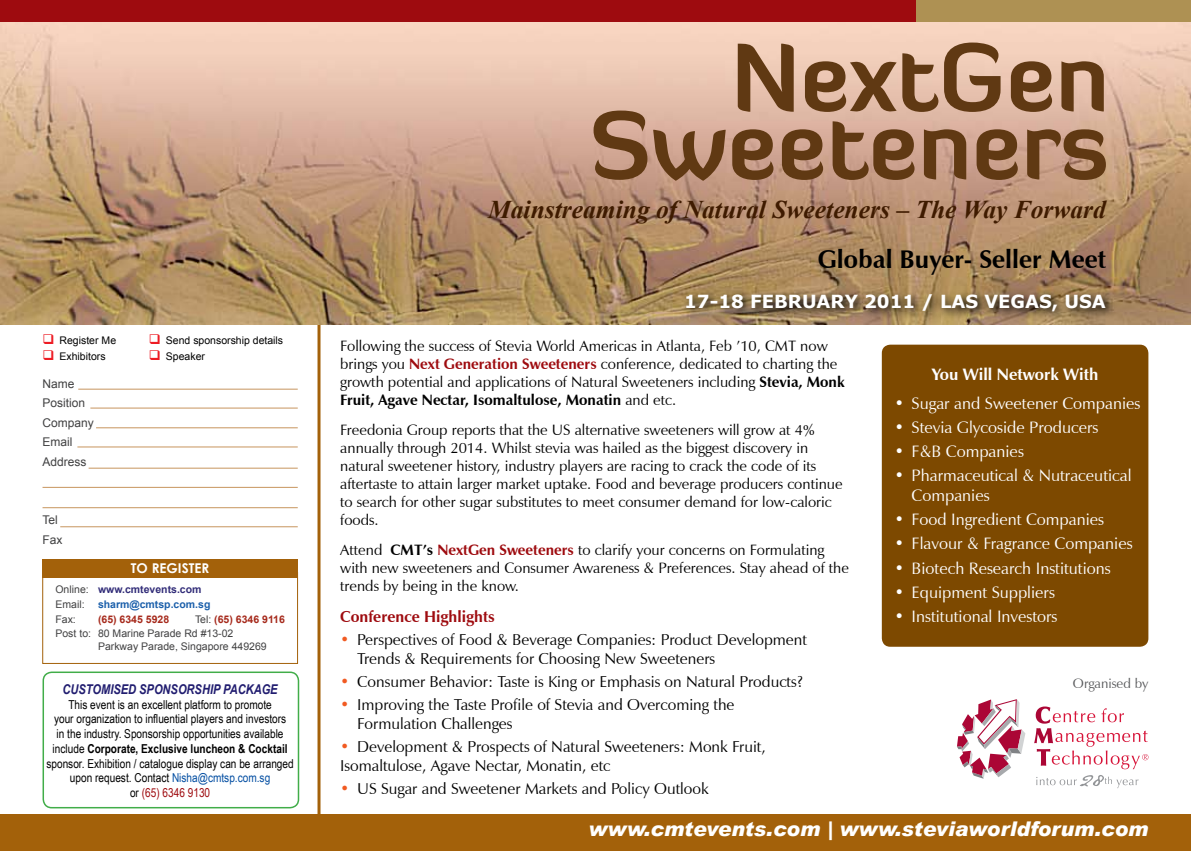
<style>
.page{position:relative;width:1191px;height:851px;background:#fff}
.page>*{position:absolute;margin:0;border:0;box-sizing:border-box;transform-origin:0 0}
.t1{font:italic 700 25.5px "Times New Roman";color:#3f1b00}
.t2{font:700 25.5px "Zapf Humanist 601 BT";color:#000}
.t3{font:italic 900 20.25px "Arial";color:#fff}
.t4{font:700 18px "Verdana";color:#fff}
.t5{font:16.5px/19.8px "Zapf Humanist 601 BT";color:#fff}
.t6{font:700 16.5px "Zapf Humanist 601 BT";color:#fff}
.t7{font:15.75px/18.9px "Zapf Humanist 601 BT";color:#000}
.t8{font:700 15.75px "Zapf Humanist 601 BT";color:#9e0b0f}
.t9{font:15px/18px "Zapf Humanist 601 BT";color:#000}
.t10{font:italic 700 13.5px "Arial Narrow";color:#211d70}
.t11{font:13.5px "Zapf Humanist 601 BT";color:#58595b}
.t12{font:700 13.5px "Century Gothic";color:#fff}
.t13{font:12.3px/14.7px "Arial Narrow";color:#000;text-align:center}
.t14{font:12px/19.5px "Arial";color:#414142}
.t15{font:10.5px/14.7px "Arial";color:#414142}
.t16{font:10.5px "Arial";color:#000}
.t17{font:700 10.5px/14.7px "Arial";color:#322d79}
.t18{font:700 10.5px "Arial";color:#1c60ab}
.t19{font:700 10.5px "Arial";color:#a62a1c}
.s1{color:#ed1c24}
.s2{font-weight:400;color:#414142}
.s3{font-weight:700;color:#a62a1c}
.s4{font-weight:700}
.s5{color:#034ea2}
.s6{color:#9e0b0f}
.s7{font-weight:700;color:#9e0b0f}
.s8{color:#f15a22}
</style>
<div class="page">
<hr style="left:317px;top:324px;width:3px;height:526px;background:#a3610a">
<img style="left:0;top:21px;width:1191px;height:303px">
<div style="left:0;top:0;width:916px;height:21px;background:#9e0b0f"></div>
<div style="left:916px;top:0;width:275px;height:21px;background:#ae9153"></div>
<div style="left:43px;top:671px;width:256px;height:137px;border:2px solid #41ad49;border-radius:9px"></div>
<div style="left:43px;top:558px;width:255px;height:19px;background:#a3610a"></div>
<hr style="left:78px;top:389px;width:220px;height:1px;background:#c7955e">
<hr style="left:90px;top:408px;width:208px;height:1px;background:#c7955e">
<hr style="left:96px;top:427px;width:202px;height:1px;background:#c7955e">
<hr style="left:77px;top:446px;width:221px;height:1px;background:#c7955e">
<hr style="left:89px;top:468px;width:209px;height:1px;background:#c7955e">
<hr style="left:43px;top:487px;width:255px;height:1px;background:#c7955e">
<hr style="left:43px;top:507px;width:255px;height:1px;background:#c7955e">
<hr style="left:60px;top:526px;width:238px;height:1px;background:#c7955e">
<div style="left:0;top:814px;width:1191px;height:36px;background:#a3610a"></div>
<svg style="left:681px;top:289px;width:510px;height:36px;background:#917552"></svg>
<svg style="left:737px;top:44px;width:56px;height:68px;background:#987253"></svg>
<svg style="left:805px;top:61px;width:91px;height:51px;background:#9c7659"></svg>
<svg style="left:902px;top:53px;width:36px;height:59px;background:#a68064"></svg>
<svg style="left:944px;top:43px;width:56px;height:69px;background:#a47e61"></svg>
<svg style="left:1011px;top:61px;width:41px;height:51px;background:#8e6848"></svg>
<svg style="left:1061px;top:61px;width:42px;height:50px;background:#966f51"></svg>
<svg style="left:593px;top:110px;width:54px;height:70px;background:#9a7155"></svg>
<svg style="left:653px;top:130px;width:72px;height:51px;background:#9a7155"></svg>
<svg style="left:732px;top:129px;width:41px;height:51px;background:#855d3d"></svg>
<svg style="left:782px;top:129px;width:41px;height:51px;background:#855d3d"></svg>
<svg style="left:832px;top:121px;width:82px;height:59px;background:#997054"></svg>
<svg style="left:924px;top:129px;width:42px;height:50px;background:#8a6143"></svg>
<svg style="left:976px;top:129px;width:41px;height:51px;background:#865d3e"></svg>
<svg style="left:1027px;top:129px;width:79px;height:51px;background:#946c4d"></svg>
<div style="left:881px;top:344px;width:267px;height:302px;background:#7d4900;border-radius:9px"></div>
<svg style="left:957px;top:699px;width:68px;height:79px"></svg>
<svg style="left:1034px;top:706px;width:114px;height:82px"></svg>
<p class="t16" style="left:43px;top:333px;width:75px"><span class="s1">❑</span> Register Me</p>
<p class="t16" style="left:149px;top:333px;width:136px"><span class="s1">❑</span> Send sponsorship details</p>
<p class="t16" style="left:43px;top:350px;width:65px"><span class="s1">❑</span> Exhibitors</p>
<p class="t16" style="left:149px;top:350px;width:58px"><span class="s1">❑</span> Speaker</p>
<p class="t14" style="left:43px;top:374px;width:53px">Name<br>Position<br>Company<br>Email<br>Address</p>
<p class="t14" style="left:43px;top:510px;width:22px">Tel<br>Fax</p>
<p class="t12" style="left:131px;top:557px;width:80px">TO REGISTER</p>
<p class="t17" style="left:55px;top:582px;width:147px"><span class="s2">Online:</span> www.cmtevents.com<br><span class="s2">Email:</span></p>
<p class="t18" style="left:98px;top:597px;width:114px">sharm@cmtsp.com.sg</p>
<p class="t15" style="left:55px;top:611px;width:231px;text-indent:140px">Tel: <span class="s3">(65) 6346 9116<br></span>Post to: 80 Marine Parade Rd #13-02</p>
<p class="t15" style="left:98px;top:639px;width:170px">Parkway Parade, Singapore 449269</p>
<p class="t15" style="left:55px;top:611px;width:22px">Fax:</p>
<p class="t19" style="left:98px;top:612px;width:73px">(65) 6345 5928</p>
<p class="t10" style="left:63px;top:678px;width:217px">CUSTOMISED SPONSORSHIP PACKAGE</p>
<p class="t13" style="left:46px;top:696px;width:249px">This event is an excellent platform to promote<br>your organization to influential players and investors<br>in the industry. Sponsorship opportunities available include <span class="s4">Corporate, Exclusive luncheon &amp; Cocktail </span>sponsor. Exhibition / catalogue display can be arranged upon request. Contact <span class="s5">Nisha@cmtsp.com.sg<br></span>or <span class="s6">(65) 6346 9130</span></p>
<h1 class="t1" style="left:488px;top:192px;width:619px">Mainstreaming of Natural Sweeteners – The Way Forward</h1>
<h1 class="t2" style="left:818px;top:244px;width:289px">Global Buyer- Seller Meet</h1>
<p class="t4" style="left:684px;top:290px;width:423px">17-18 FEBRUARY 2011 / LAS VEGAS, USA</p>
<p class="t9" style="left:340px;top:336px;width:506px">Following the success of Stevia World Americas in Atlanta, Feb ’10, CMT now brings you <span class="s7">Next Generation Sweeteners</span> conference, dedicated to charting the growth potential and applications of Natural Sweeteners including <span class="s4">Stevia, Monk Fruit, Agave Nectar, Isomaltulose, Monatin</span> and etc.</p>
<p class="t9" style="left:340px;top:420px;width:504px">Freedonia Group reports that the US alternative sweeteners will grow at 4% annually through 2014. Whilst stevia was hailed as the biggest discovery in natural sweetener history, industry players are racing to crack the code of its aftertaste to attain larger market uptake. Food and beverage producers continue to search for other sugar substitutes to meet consumer demand for low-caloric foods.</p>
<p class="t9" style="left:340px;top:540px;width:510px">Attend <span class="s4">CMT’s</span> <span class="s7">NextGen Sweeteners</span> to clarify your concerns on Formulating with new sweeteners and Consumer Awareness &amp; Preferences. Stay ahead of the trends by being in the know.</p>
<p class="t8" style="left:340px;top:606px;width:156px">Conference Highlights</p>
<p class="t7" style="left:357px;top:629px;width:451px;text-indent:-17px"><span class="s8">•</span> Perspectives of Food &amp; Beverage Companies: Product Development<br>Trends &amp; Requirements for Choosing New Sweeteners</p>
<p class="t7" style="left:340px;top:672px;width:464px"><span class="s8">•</span> Consumer Behavior: Taste is King or Emphasis on Natural Products?</p>
<p class="t7" style="left:357px;top:695px;width:379px;text-indent:-17px"><span class="s8">•</span> Improving the Taste Profile of Stevia and Overcoming the<br>Formulation Challenges</p>
<p class="t7" style="left:340px;top:737px;width:427px"><span class="s8">•</span> Development &amp; Prospects of Natural Sweeteners: Monk Fruit,<br>Isomaltulose, Agave Nectar, Monatin, etc</p>
<p class="t7" style="left:340px;top:779px;width:370px"><span class="s8">•</span> US Sugar and Sweetener Markets and Policy Outlook</p>
<p class="t6" style="left:932px;top:364px;width:168px">You Will Network With</p>
<p class="t5" style="left:894px;top:393px;width:247px">• Sugar and Sweetener Companies</p>
<p class="t5" style="left:894px;top:417px;width:205px">• Stevia Glycoside Producers</p>
<p class="t5" style="left:894px;top:442px;width:131px">• F&amp;B Companies</p>
<p class="t5" style="left:911px;top:466px;width:221px;text-indent:-17px">• Pharmaceutical &amp; Nutraceutical<br>Companies</p>
<p class="t5" style="left:894px;top:509px;width:211px">• Food Ingredient Companies</p>
<p class="t5" style="left:894px;top:533px;width:239px">• Flavour &amp; Fragrance Companies</p>
<p class="t5" style="left:894px;top:558px;width:218px">• Biotech Research Institutions</p>
<p class="t5" style="left:894px;top:582px;width:162px">• Equipment Suppliers</p>
<p class="t5" style="left:894px;top:606px;width:164px">• Institutional Investors</p>
<p class="t11" style="left:1073px;top:675px;width:77px">Organised by</p>
<h2 class="t3" style="left:588px;top:816px;width:561px">www.cmtevents.com | www.steviaworldforum.com</h2>
</div>
